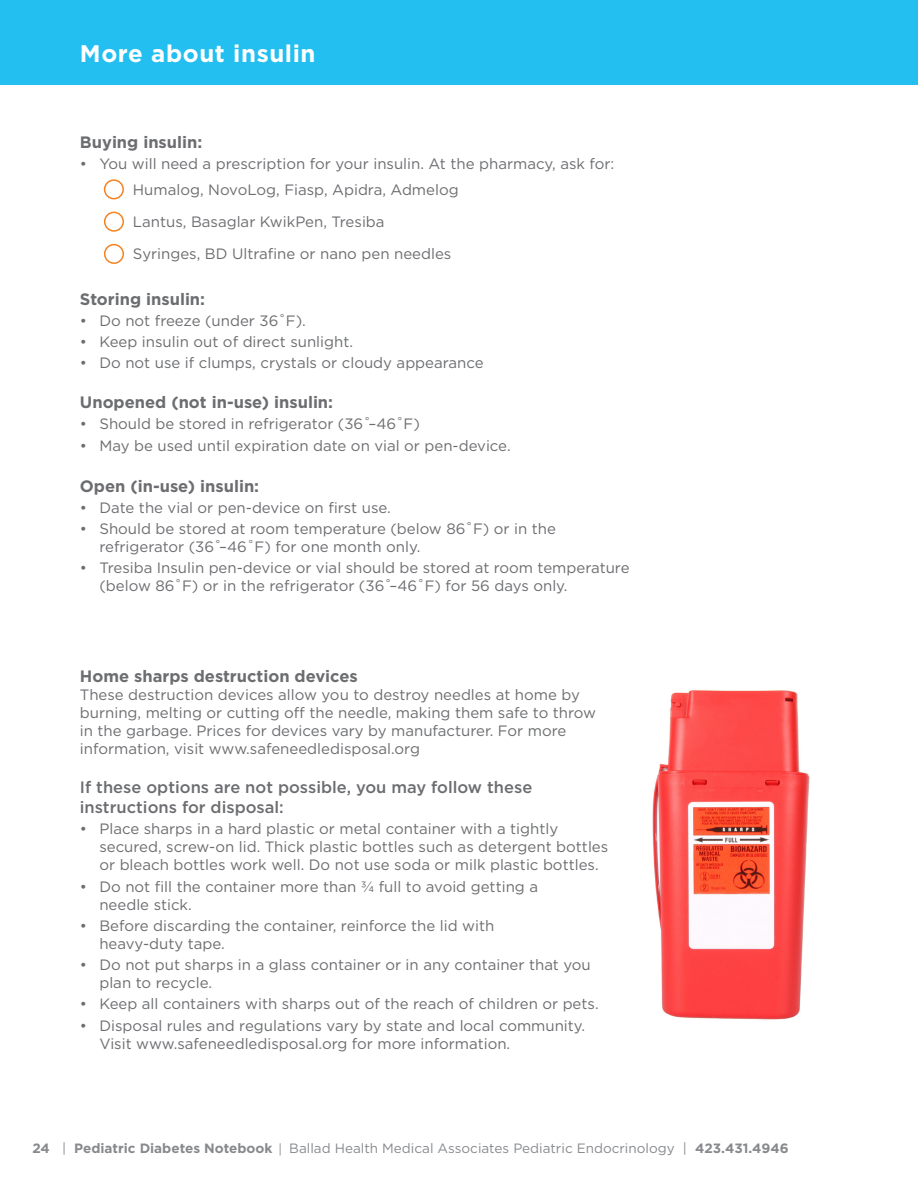
<style>
.page{position:relative;width:918px;height:1188px;background:#fff}
.page>*{position:absolute;margin:0;border:0;box-sizing:border-box;transform-origin:0 0}
.t1{font:700 24px "Gotham";letter-spacing:.025em;color:#fff}
.sub_header{font:700 16.5px "Gotham";color:#6c6d70}
.t2{font:500 16.5px/19.8px "Gotham";color:#6c6d70}
.body{font:15px/18px "Gotham";color:#6c6d70}
.t3{font:13.5px "Gotham";color:#87898c}
.s1{font-weight:700}
.s2{font-family:"Whitney"}
</style>
<div class="page">
<div style="left:0;top:0;width:918px;height:85px;background:#23bff0"></div>
<div style="left:104px;top:179px;width:20px;height:20px;border:2px solid #f58220;border-radius:50%"></div>
<div style="left:104px;top:212px;width:20px;height:20px;border:2px solid #f58220;border-radius:50%"></div>
<div style="left:104px;top:244px;width:20px;height:20px;border:2px solid #f58220;border-radius:50%"></div>
<img style="left:652px;top:690px;width:158px;height:330px">
<p class="t1" style="left:80px;top:37px;width:237px">More about insulin</p>
<p class="sub_header" style="left:80px;top:131px;width:124px">Buying insulin:</p>
<p class="body" style="left:80px;top:155px;width:536px">• You will need a prescription for your insulin. At the pharmacy, ask for:</p>
<p class="body" style="left:133px;top:180px;width:327px">Humalog, NovoLog, Fiasp, Apidra, Admelog</p>
<p class="body" style="left:133px;top:213px;width:253px">Lantus, Basaglar KwikPen, Tresiba</p>
<p class="body" style="left:133px;top:245px;width:320px">Syringes, BD Ultrafine or nano pen needles</p>
<p class="sub_header" style="left:80px;top:288px;width:127px">Storing insulin:</p>
<p class="body" style="left:80px;top:311px;width:228px">• Do not freeze (under 36˚F).</p>
<p class="body" style="left:80px;top:333px;width:275px">• Keep insulin out of direct sunlight.</p>
<p class="body" style="left:80px;top:354px;width:405px">• Do not use if clumps, crystals or cloudy appearance</p>
<p class="sub_header" style="left:80px;top:391px;width:255px">Unopened (not in-use) insulin:</p>
<p class="body" style="left:80px;top:415px;width:342px">• Should be stored in refrigerator (36˚–46˚F)</p>
<p class="body" style="left:80px;top:436px;width:432px">• May be used until expiration date on vial or pen-device.</p>
<p class="sub_header" style="left:80px;top:475px;width:181px">Open (in-use) insulin:</p>
<p class="body" style="left:80px;top:498px;width:312px">• Date the vial or pen-device on first use.</p>
<p class="body" style="left:99px;top:519px;width:458px;text-indent:-20px">• Should be stored at room temperature (below 86˚F) or in the refrigerator (36˚–46˚F) for one month only.</p>
<p class="body" style="left:99px;top:559px;width:532px;text-indent:-20px">• Tresiba Insulin pen-device or vial should be stored at room temperature (below 86˚F) or in the refrigerator (36˚–46˚F) for 56 days only.</p>
<p class="sub_header" style="left:80px;top:665px;width:279px">Home sharps destruction devices</p>
<p class="body" style="left:80px;top:685px;width:518px">These destruction devices allow you to destroy needles at home by burning, melting or cutting off the needle, making them safe to throw in the garbage. Prices for devices vary by manufacturer. For more information, visit www.safeneedledisposal.org</p>
<p class="t2" style="left:80px;top:777px;width:454px">If these options are not possible, you may follow these instructions for disposal:</p>
<p class="body" style="left:99px;top:820px;width:510px;text-indent:-20px">• Place sharps in a hard plastic or metal container with a tightly secured, screw-on lid. Thick plastic bottles such as detergent bottles or bleach bottles work well. Do not use soda or milk plastic bottles.</p>
<p class="body" style="left:99px;top:877px;width:440px;text-indent:-20px">• Do not fill the container more than ¾ full to avoid getting a needle stick.</p>
<p class="body" style="left:99px;top:916px;width:397px;text-indent:-20px">• Before discarding the container, reinforce the lid with heavy-duty tape.</p>
<p class="body" style="left:99px;top:955px;width:493px;text-indent:-20px">• Do not put sharps in a glass container or in any container that you plan to recycle.</p>
<p class="body" style="left:80px;top:995px;width:520px">• Keep all containers with sharps out of the reach of children or pets.</p>
<p class="body" style="left:99px;top:1016px;width:487px;text-indent:-20px">• Disposal rules and regulations vary by state and local community.<br>Visit www.safeneedledisposal.org for more information.</p>
<p class="t3" style="left:32px;top:1140px;width:758px"><span class="s1">24</span> | <span class="s1">Pediatric Diabetes Notebook</span> <span class="s2">|</span> Ballad Health Medical Associates Pediatric Endocrinology | <span class="s1">423.431.4946</span></p>
</div>
